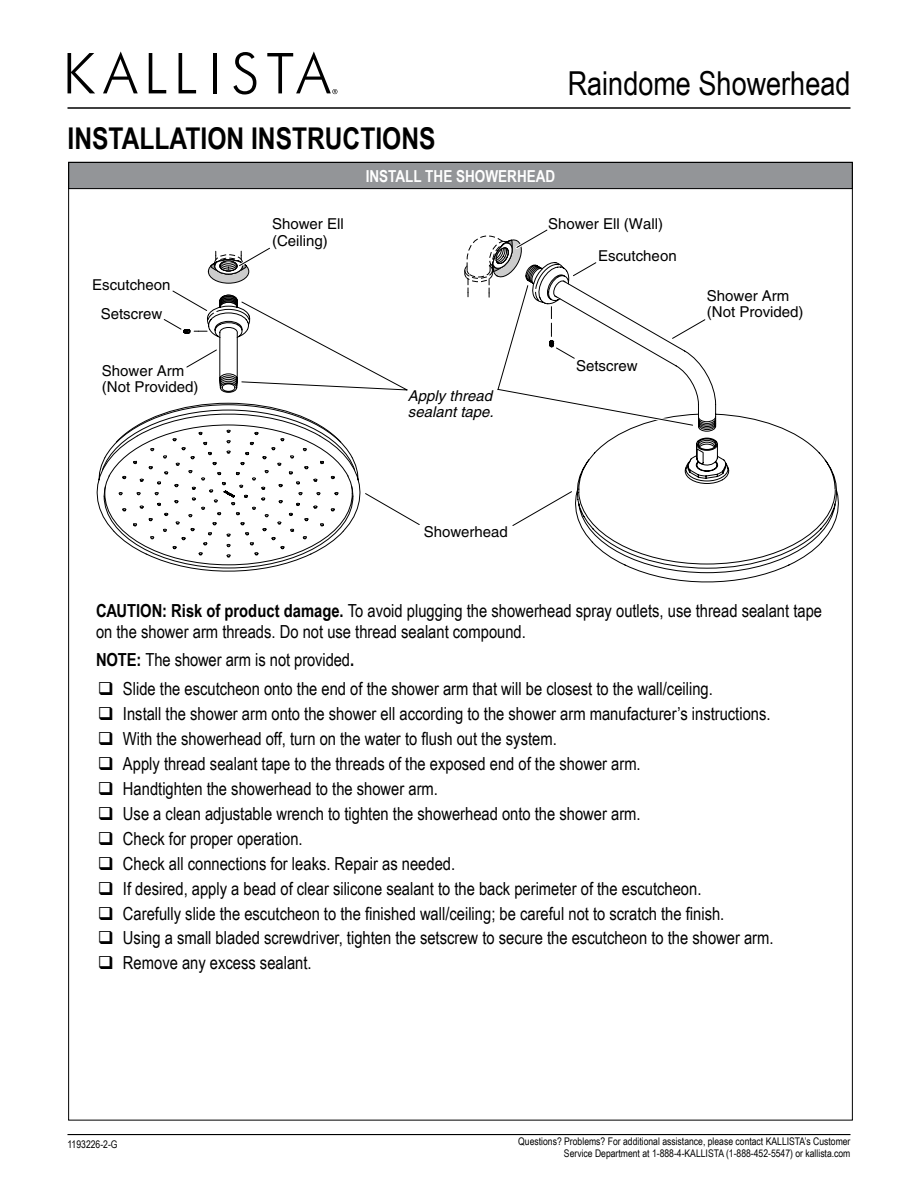
<style>
.page{position:relative;width:918px;height:1188px;background:#fff}
.page>*{position:absolute;margin:0;border:0;box-sizing:border-box;transform-origin:0 0}
.t1{font:33px "Arial Narrow";color:#000}
.t2{font:700 30px "Arial Narrow";color:#000}
.t3{font:18px/24.9px "Arial Narrow";color:#000}
.t4{font:700 16.5px "Arial Narrow";color:#fff}
.t5{font:15px/16.5px "Helvetica";color:#000}
.t6{font:italic 15px/16.5px "Helvetica";color:#000}
.t7{font:10.5px/12.6px "Arial Narrow";color:#000;text-align:right}
.s1{font-weight:700}
</style>
<div class="page">
<svg style="left:68px;top:53px;width:27px;height:40px"></svg>
<svg style="left:103px;top:51px;width:35px;height:42px"></svg>
<svg style="left:149px;top:53px;width:17px;height:40px"></svg>
<svg style="left:179px;top:53px;width:17px;height:40px"></svg>
<hr style="left:213px;top:53px;width:4px;height:40px;background:#000">
<svg style="left:233px;top:52px;width:23px;height:42px"></svg>
<svg style="left:267px;top:51px;width:70px;height:43px"></svg>
<hr style="left:68px;top:107px;width:782px;height:2px;background:#000">
<hr style="left:68px;top:1134px;width:782px;height:1px;background:#000">
<div style="left:69px;top:162px;width:783px;height:27px;background:#939598"></div>
<div style="left:68px;top:162px;width:785px;height:27px;border:1px solid #000"></div>
<svg style="left:575px;top:359px;width:264px;height:224px"></svg>
<svg style="left:548px;top:491px;width:24px;height:15px"></svg>
<svg style="left:548px;top:386px;width:168px;height:44px"></svg>
<svg style="left:154px;top:270px;width:394px;height:302px"></svg>
<svg style="left:96px;top:402px;width:265px;height:156px"></svg>
<svg style="left:163px;top:318px;width:257px;height:208px"></svg>
<svg style="left:464px;top:229px;width:242px;height:130px"></svg>
<svg style="left:172px;top:290px;width:236px;height:103px"></svg>
<svg style="left:208px;top:247px;width:66px;height:37px"></svg>
<h2 class="t2" style="left:68px;top:115px;width:370px">INSTALLATION INSTRUCTIONS</h2>
<h1 class="t1" style="left:568px;top:59px;width:284px">Raindome Showerhead</h1>
<p class="t5" style="left:92px;top:270px;width:80px;line-height:29px;text-align:center">Escutcheon<br>Setscrew</p>
<p class="t5" style="left:102px;top:362px;width:98px">Shower Arm (Not Provided)</p>
<p class="t5" style="left:272px;top:216px;width:73px">Shower Ell (Ceiling)</p>
<p class="t4" style="left:366px;top:164px;width:191px">INSTALL THE SHOWERHEAD</p>
<p class="t5" style="left:598px;top:208px;width:80px;line-height:32.2px;text-indent:-50px">Shower Ell (Wall)<br>Escutcheon</p>
<p class="t6" style="left:408px;top:387px;width:87px">Apply thread sealant tape.</p>
<p class="t5" style="left:576px;top:357px;width:63px">Setscrew</p>
<p class="t5" style="left:707px;top:287px;width:98px">Shower Arm (Not Provided)</p>
<p class="t5" style="left:424px;top:524px;width:86px">Showerhead</p>
<p class="t3" style="left:96px;top:599px;width:728px;line-height:21.6px"><span class="s1">CAUTION: Risk of product damage.</span> To avoid plugging the showerhead spray outlets, use thread sealant tape on the shower arm threads. Do not use thread sealant compound.</p>
<p class="t3" style="left:123px;top:645px;width:591px;line-height:28.3px;text-indent:-27px"><span class="s1">NOTE:</span> The shower arm is not provided<span class="s1">.<br></span>Slide the escutcheon onto the end of the shower arm that will be closest to the wall/ceiling.</p>
<p class="t3" style="left:123px;top:700px;width:652px">Install the shower arm onto the shower ell according to the shower arm manufacturer’s instructions.<br>With the showerhead off, turn on the water to flush out the system.<br>Apply thread sealant tape to the threads of the exposed end of the shower arm.<br>Handtighten the showerhead to the shower arm.<br>Use a clean adjustable wrench to tighten the showerhead onto the shower arm.<br>Check for proper operation.<br>Check all connections for leaks. Repair as needed.<br>If desired, apply a bead of clear silicone sealant to the back perimeter of the escutcheon.<br>Carefully slide the escutcheon to the finished wall/ceiling; be careful not to scratch the finish.<br>Using a small bladed screwdriver, tighten the setscrew to secure the escutcheon to the shower arm.<br>Remove any excess sealant.</p>
<p class="t7" style="left:68px;top:1137px;width:52px">1193226-2-G</p>
<p class="t7" style="left:518px;top:1134px;width:334px">Questions? Problems? For additional assistance, please contact KALLISTA’s Customer<br>Service Department at 1-888-4-KALLISTA (1-888-452-5547) or kallista.com</p>
</div>
